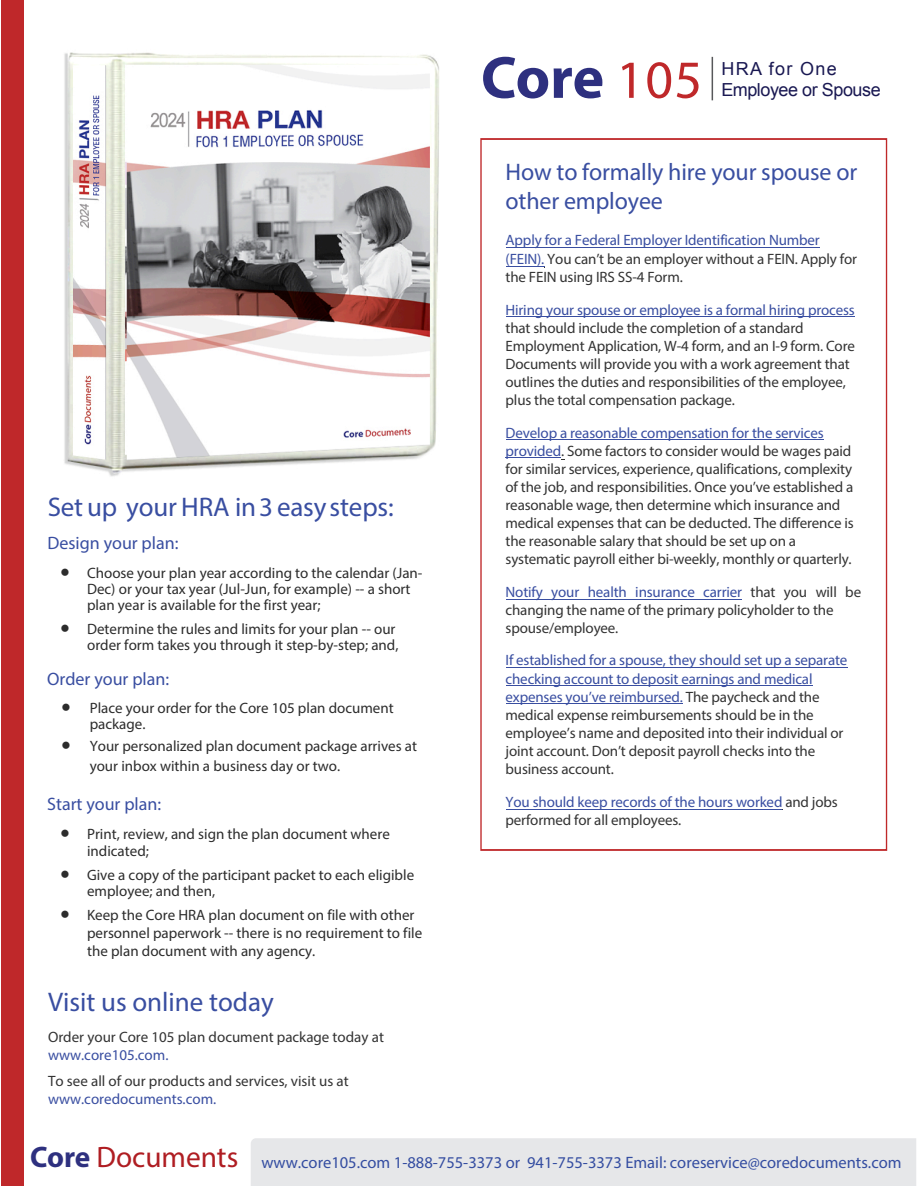
<style>
.page{position:relative;width:918px;height:1188px;background:#fff}
.page>*{position:absolute;margin:0;border:0;box-sizing:border-box;transform-origin:0 0}
.t1{font:700 60px "Myriad Pro";color:#2e307f}
.t2{font:27px "Myriad Pro";letter-spacing:-.005em;color:#394ea1}
.t3{font:24px/28.8px "Myriad Pro";letter-spacing:-.005em;color:#394ea1}
.t4{font:18px "Myriad Pro";color:#394ea1}
.t5{font:18px/21.6px "Arial";letter-spacing:-.025em;color:#191852}
.t6{font:16.5px "Myriad Pro";color:#344da1}
.t7{font:15px/18.1px "Myriad Pro";letter-spacing:-.01em;color:#333}
.t8{font:15px/16.2px "Myriad Pro";color:#2c2c2c}
.t9{font:15px/18px "Myriad Pro";letter-spacing:-.01em;color:#394ea1}
.s1{font-weight:400;font-size:54px;color:#bf282a}
.s2{color:#394ea1}
.s3{color:#333}
.s4{font-weight:700;font-size:29.7px;color:#2e307f}
.s5{font-size:29.7px;color:#af1d22}
</style>
<div class="page">
<div style="left:251px;top:1138px;width:665px;height:48px;background:#e6e7e9"></div>
<div style="left:1px;top:0;width:23px;height:1186px;background:#bf282a"></div>
<div style="left:480px;top:138px;width:407px;height:713px;border:2px solid #bf282a"></div>
<hr style="left:712px;top:57px;width:1px;height:43px;background:#57585a">
<hr style="left:506px;top:809px;width:276px;height:1px;background:#394ea1">
<hr style="left:506px;top:704px;width:176px;height:1px;background:#394ea1">
<hr style="left:506px;top:685px;width:306px;height:1px;background:#394ea1">
<hr style="left:506px;top:667px;width:341px;height:1px;background:#394ea1">
<hr style="left:506px;top:599px;width:236px;height:1px;background:#394ea1">
<hr style="left:506px;top:457px;width:55px;height:1px;background:#394ea1">
<hr style="left:506px;top:439px;width:317px;height:1px;background:#394ea1">
<hr style="left:506px;top:316px;width:349px;height:1px;background:#394ea1">
<hr style="left:506px;top:266px;width:38px;height:1px;background:#394ea1">
<hr style="left:506px;top:247px;width:314px;height:1px;background:#394ea1">
<img style="left:64px;top:52px;width:375px;height:425px">
<h2 class="t2" style="left:48px;top:491px;width:348px">Set up your HRA in3 easysteps:</h2>
<p class="t4" style="left:47px;top:532px;width:133px">Design your plan:</p>
<p class="t8" style="left:87px;top:565px;width:337px;text-indent:-27px">• Choose your plan year according to the calendar (Jan-<br>Dec) or your tax year (Jul-Jun, for example) -- a short plan year is available for the first year;</p>
<p class="t8" style="left:60px;top:621px;width:340px;text-align:right">• Determine the rules and limits for your plan -- our order form takes you through it step-by-step; and,</p>
<p class="t4" style="left:47px;top:668px;width:124px">Order your plan:</p>
<p class="t8" style="left:90px;top:699px;width:306px;text-indent:-28px">• Place your order for the Core 105 plan document package.</p>
<p class="t8" style="left:90px;top:735px;width:329px;line-height:20.9px;text-indent:-28px">• Your personalized plan document package arrives at your inbox within a business day or two.</p>
<p class="t4" style="left:47px;top:793px;width:116px">Start your plan:</p>
<p class="t8" style="left:87px;top:825px;width:304px;line-height:17.4px;text-indent:-27px">• Print, review, and sign the plan document where indicated;</p>
<p class="t8" style="left:87px;top:867px;width:329px;text-indent:-27px">• Give a copy of the participant packet to each eligible employee; and then,</p>
<p class="t8" style="left:87px;top:906px;width:337px;line-height:17.9px;text-indent:-27px">• Keep the Core HRA plan document on file with other personnel paperwork -- there is no requirement to file the plan document with any agency.</p>
<h2 class="t2" style="left:48px;top:986px;width:227px">Visit us online today</h2>
<p class="t7" style="left:48px;top:1028px;width:337px">Order your Core 105 plan document package today at</p>
<p class="t9" style="left:48px;top:1046px;width:122px">www.core105.com.</p>
<p class="t7" style="left:48px;top:1071px;width:302px">To see all of our products and services, visit us at</p>
<p class="t9" style="left:48px;top:1089px;width:170px">www.coredocuments.com.</p>
<h1 class="t1" style="left:481px;top:39px;width:223px">Core <span class="s1">105</span></h1>
<p class="t5" style="left:721px;top:58px;width:161px">HRA for One<br>Employee or Spouse</p>
<h3 class="t3" style="left:506px;top:158px;width:353px">How to formally hire your spouse or other employee</h3>
<p class="t7" style="left:506px;top:230px;width:353px;line-height:18.8px"><span class="s2">Apply for a Federal Employer Identification Number (FEIN).</span> You can’t be an employer without a FEIN. Apply for the FEIN using IRS SS-4 Form.</p>
<p class="t9" style="left:506px;top:300px;width:351px">Hiring your spouse or employee is a formal hiring process</p>
<p class="t7" style="left:506px;top:318px;width:351px">that should include the completion of a standard Employment Application, W-4 form, and an I-9 form. Core Documents will provide you with a work agreement that outlines the duties and responsibilities of the employee, plus the total compensation package.</p>
<p class="t7" style="left:506px;top:423px;width:350px"><span class="s2">Develop a reasonable compensation for the services provided</span>. Some factors to consider would be wages paid for similar services, experience, qualifications, complexity of the job, and responsibilities. Once you’ve established a reasonable wage, then determine which insurance and medical expenses that can be deducted. The difference is the reasonable salary that should be set up on a systematic payroll either bi-weekly, monthly or quarterly.</p>
<p class="t7" style="left:506px;top:583px;width:357px"><span class="s2">Notify your health insurance carrier</span> that you will be changing the name of the primary policyholder to the spouse/employee.</p>
<p class="t7" style="left:506px;top:651px;width:343px"><span class="s2">If established for a spouse, they should set up a separate checking account to deposit earnings and medical expenses you’ve reimbursed.</span> The paycheck and the medical expense reimbursements should be in the employee’s name and deposited into their individual or joint account. Don’t deposit payroll checks into the business account.</p>
<p class="t9" style="left:506px;top:793px;width:334px">You should keep records of the hours worked <span class="s3">and jobs performed for all employees.</span></p>
<p class="t6" style="left:30px;top:1152px;width:873px"><span class="s4">Core</span> <span class="s5">Documents</span> www.core105.com 1-888-755-3373 or 941-755-3373 Email: coreservice@coredocuments.com</p>
</div>
